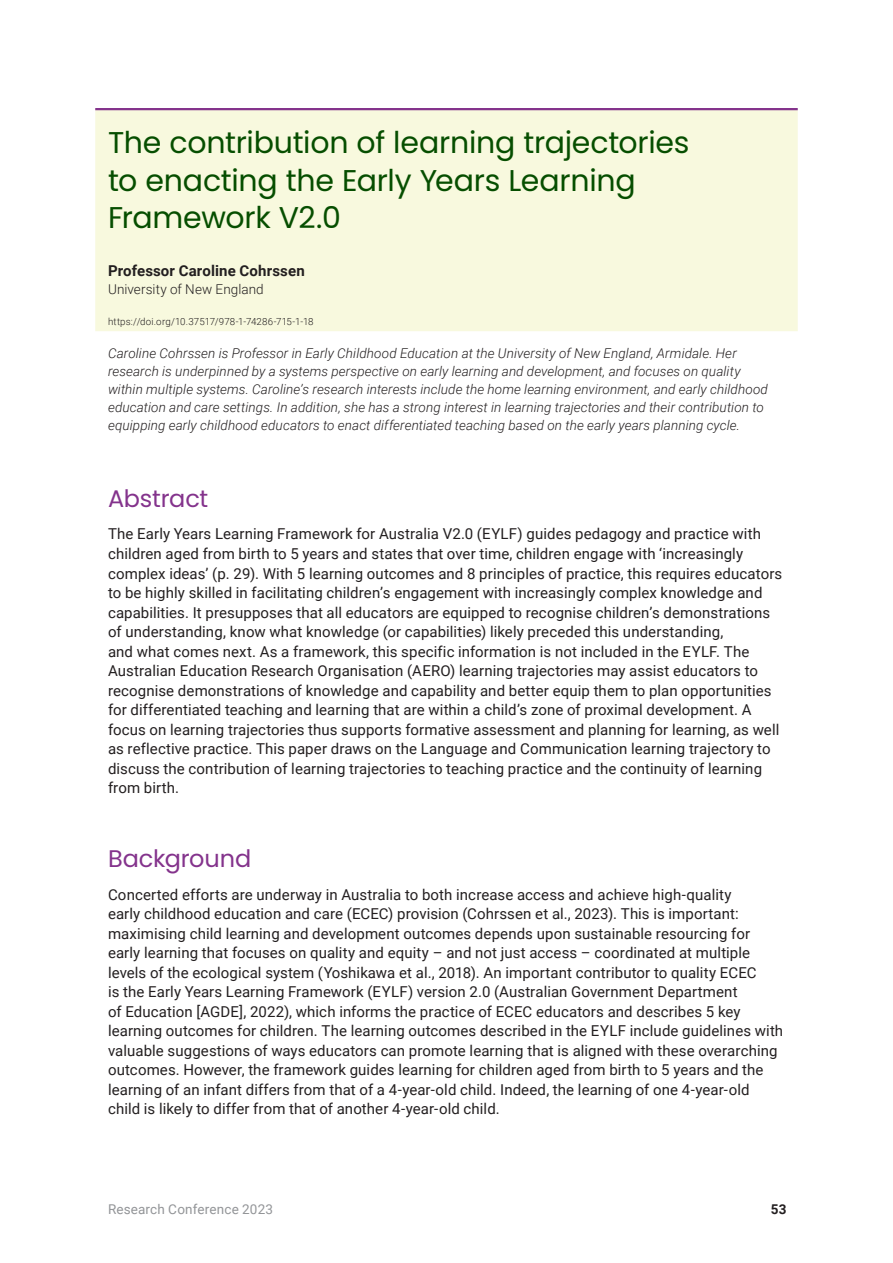
<style>
.page{position:relative;width:893px;height:1263px;background:#fff}
.page>*{position:absolute;margin:0;border:0;box-sizing:border-box;transform-origin:0 0}
.t1{font:30px/37.5px "Poppins";letter-spacing:-.005em;color:#064e00}
.A_head{font:24px "Poppins";letter-spacing:-.005em;color:#84338c}
.body_text{font:15px/19.5px "Roboto";letter-spacing:.005em;color:#231f20}
.author{font:700 15px "Roboto";letter-spacing:.01em;color:#231f20}
.author_bio{font:italic 300 13.5px/18px "Roboto";letter-spacing:.005em;color:#231f20}
.t2{font:13.5px "Roboto";letter-spacing:.01em;color:#939598}
.author_affiliation{font:300 13.5px "Roboto";letter-spacing:.005em;color:#231f20}
.t3{font:700 13.5px "Roboto";color:#231f20}
.DOI{font:300 9.75px "Roboto";letter-spacing:.015em;color:#231f20}
</style>
<div class="page">
<div style="left:95px;top:110px;width:703px;height:221px;background:#f8f9de"></div>
<hr style="left:95px;top:108px;width:703px;height:2px;background:#84338c">
<p class="t1" style="left:108px;top:124px;width:583px">The contribution of learning trajectories to enacting the Early Years Learning<br>Framework V2.0</p>
<p class="author" style="left:108px;top:260px;width:198px">Professor Caroline Cohrssen</p>
<p class="author_affiliation" style="left:108px;top:280px;width:157px">University of New England</p>
<p class="DOI" style="left:108px;top:315px;width:207px">https://doi.org/10.37517/978-1-74286-715-1-18</p>
<p class="author_bio" style="left:108px;top:344px;width:661px">Caroline Cohrssen is Professor in Early Childhood Education at the University of New England, Armidale. Her research is underpinned by a systems perspective on early learning and development, and focuses on quality within multiple systems. Caroline’s research interests include the home learning environment, and early childhood education and care settings. In addition, she has a strong interest in learning trajectories and their contribution to equipping early childhood educators to enact differentiated teaching based on the early years planning cycle.</p>
<p class="A_head" style="left:108px;top:485px;width:102px">Abstract</p>
<p class="body_text" style="left:108px;top:524px;width:676px">The Early Years Learning Framework for Australia V2.0 (EYLF) guides pedagogy and practice with children aged from birth to 5 years and states that over time, children engage with ‘increasingly complex ideas’ (p. 29). With 5 learning outcomes and 8 principles of practice, this requires educators to be highly skilled in facilitating children’s engagement with increasingly complex knowledge and capabilities. It presupposes that all educators are equipped to recognise children’s demonstrations of understanding, know what knowledge (or capabilities) likely preceded this understanding,<br>and what comes next. As a framework, this specific information is not included in the EYLF. The Australian Education Research Organisation (AERO) learning trajectories may assist educators to recognise demonstrations of knowledge and capability and better equip them to plan opportunities for differentiated teaching and learning that are within a child’s zone of proximal development. A focus on learning trajectories thus supports formative assessment and planning for learning, as well as reflective practice. This paper draws on the Language and Communication learning trajectory to discuss the contribution of learning trajectories to teaching practice and the continuity of learning from birth.</p>
<p class="A_head" style="left:108px;top:845px;width:145px">Background</p>
<p class="body_text" style="left:108px;top:884px;width:677px">Concerted efforts are underway in Australia to both increase access and achieve high-quality<br>early childhood education and care (ECEC) provision (Cohrssen et al., 2023). This is important: maximising child learning and development outcomes depends upon sustainable resourcing for early learning that focuses on quality and equity – and not just access – coordinated at multiple levels of the ecological system (Yoshikawa et al., 2018). An important contributor to quality ECEC<br>is the Early Years Learning Framework (EYLF) version 2.0 (Australian Government Department<br>of Education [AGDE], 2022), which informs the practice of ECEC educators and describes 5 key learning outcomes for children. The learning outcomes described in the EYLF include guidelines with valuable suggestions of ways educators can promote learning that is aligned with these overarching outcomes. However, the framework guides learning for children aged from birth to 5 years and the learning of an infant differs from that of a 4-year-old child. Indeed, the learning of one 4-year-old child is likely to differ from that of another 4-year-old child.</p>
<p class="t2" style="left:108px;top:1199px;width:167px">Research Conference 2023</p>
<p class="t3" style="left:771px;top:1199px;width:17px">53</p>
</div>
